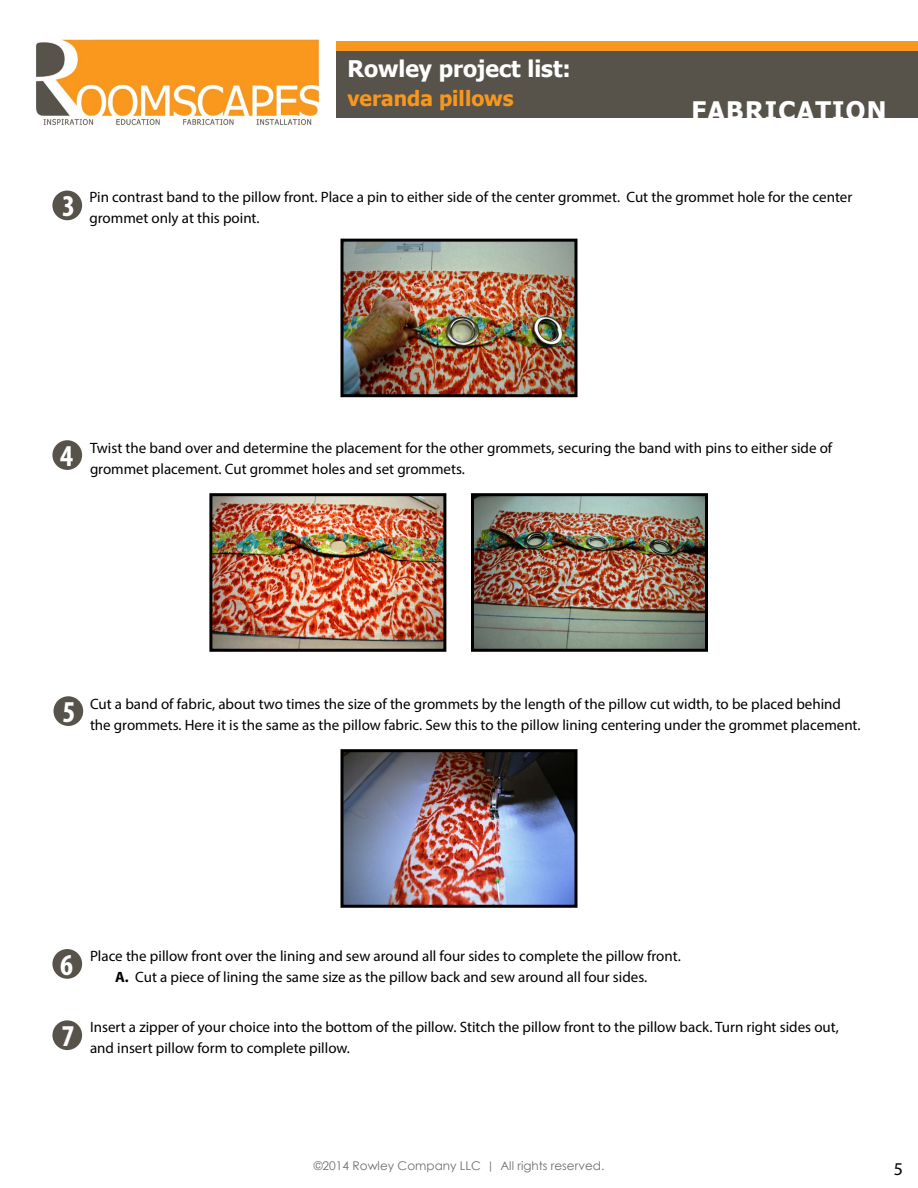
<style>
.page{position:relative;width:918px;height:1188px;background:#fff}
.page>*{position:absolute;margin:0;border:0;box-sizing:border-box;transform-origin:0 0}
.t1{font:700 condensed 30.45px "Myriad Pro";color:#fff}
.t2{font:700 25.5px "Tahoma";letter-spacing:.05em;color:#fff}
.t3{font:700 22.8px "Tahoma";color:#fff}
.t4{font:700 21px "Tahoma";color:#f8971d}
.t5{font:18px "Myriad Pro";color:#000}
.t6{font:15px/21px "Myriad Pro";color:#000}
.t7{font:12px "Century Gothic";color:#6d6e71}
.s1{font-weight:700;font-stretch:condensed;font-size:30.45px;color:#fff}
.s2{font-weight:700}
.s3{font-family:"Tw Cen"}
</style>
<div class="page">
<div style="left:337px;top:41px;width:581px;height:77px;background:#57534b"></div>
<img style="left:36px;top:39px;width:284px;height:87px">
<div style="left:337px;top:41px;width:581px;height:10px;background:#f8971d"></div>
<div style="left:52px;top:949px;width:30px;height:30px;background:#57534b;border-radius:50%"></div>
<div style="left:52px;top:1020px;width:30px;height:30px;background:#57534b;border-radius:50%"></div>
<div style="left:53px;top:696px;width:30px;height:30px;background:#57534b;border-radius:50%"></div>
<img style="left:344px;top:753px;width:230px;height:151px">
<div style="left:340px;top:749px;width:238px;height:159px;border:3px solid #000"></div>
<div style="left:52px;top:440px;width:30px;height:30px;background:#57534b;border-radius:50%"></div>
<img style="left:475px;top:497px;width:229px;height:151px">
<div style="left:471px;top:493px;width:237px;height:159px;border:3px solid #000"></div>
<img style="left:213px;top:497px;width:229px;height:151px">
<div style="left:209px;top:493px;width:237px;height:159px;border:3px solid #000"></div>
<div style="left:52px;top:191px;width:30px;height:29px;background:#57534b;border-radius:50%"></div>
<img style="left:344px;top:243px;width:230px;height:150px">
<div style="left:340px;top:239px;width:238px;height:158px;border:3px solid #000"></div>
<h3 class="t3" style="left:347px;top:53px;width:225px">Rowley project list:</h3>
<h3 class="t4" style="left:347px;top:83px;width:168px">veranda pillows</h3>
<h2 class="t2" style="left:691px;top:92px;width:197px">FABRICATION</h2>
<h1 class="t1" style="left:62px;top:187px;width:14px">3</h1>
<p class="t6" style="left:90px;top:186px;width:764px">Pin contrast band to the pillow front. Place a pin to either side of the center grommet. Cut the grommet hole for the center grommet only at this point.</p>
<p class="t6" style="left:90px;top:437px;width:744px;text-indent:-30px"><span class="s1">4</span> Twist the band over and determine the placement for the other grommets, securing the band with pins to either side of grommet placement. Cut grommet holes and set grommets.</p>
<p class="t6" style="left:90px;top:693px;width:772px;text-indent:-28px"><span class="s1">5</span> Cut a band of fabric, about two times the size of the grommets by the length of the pillow cut width, to be placed behind the grommets. Here it is the same as the pillow fabric. Sew this to the pillow lining centering under the grommet placement.</p>
<h1 class="t1" style="left:60px;top:946px;width:14px">6</h1>
<h1 class="t1" style="left:61px;top:1017px;width:14px">7</h1>
<p class="t6" style="left:90px;top:946px;width:592px;text-align:center">Place the pillow front over the lining and sew around all four sides to complete the pillow front.<br><span class="s2">A.</span> Cut a piece of lining the same size as the pillow back and sew around all four sides.</p>
<p class="t6" style="left:90px;top:1016px;width:750px">Insert a zipper of your choice into the bottom of the pillow. Stitch the pillow front to the pillow back. Turn right sides out, and insert pillow form to complete pillow.</p>
<p class="t7" style="left:314px;top:1157px;width:292px">©2014 Rowley Company LLC <span class="s3">|</span> All rights reserved.</p>
<p class="t5" style="left:894px;top:1158px;width:11px">5</p>
</div>
